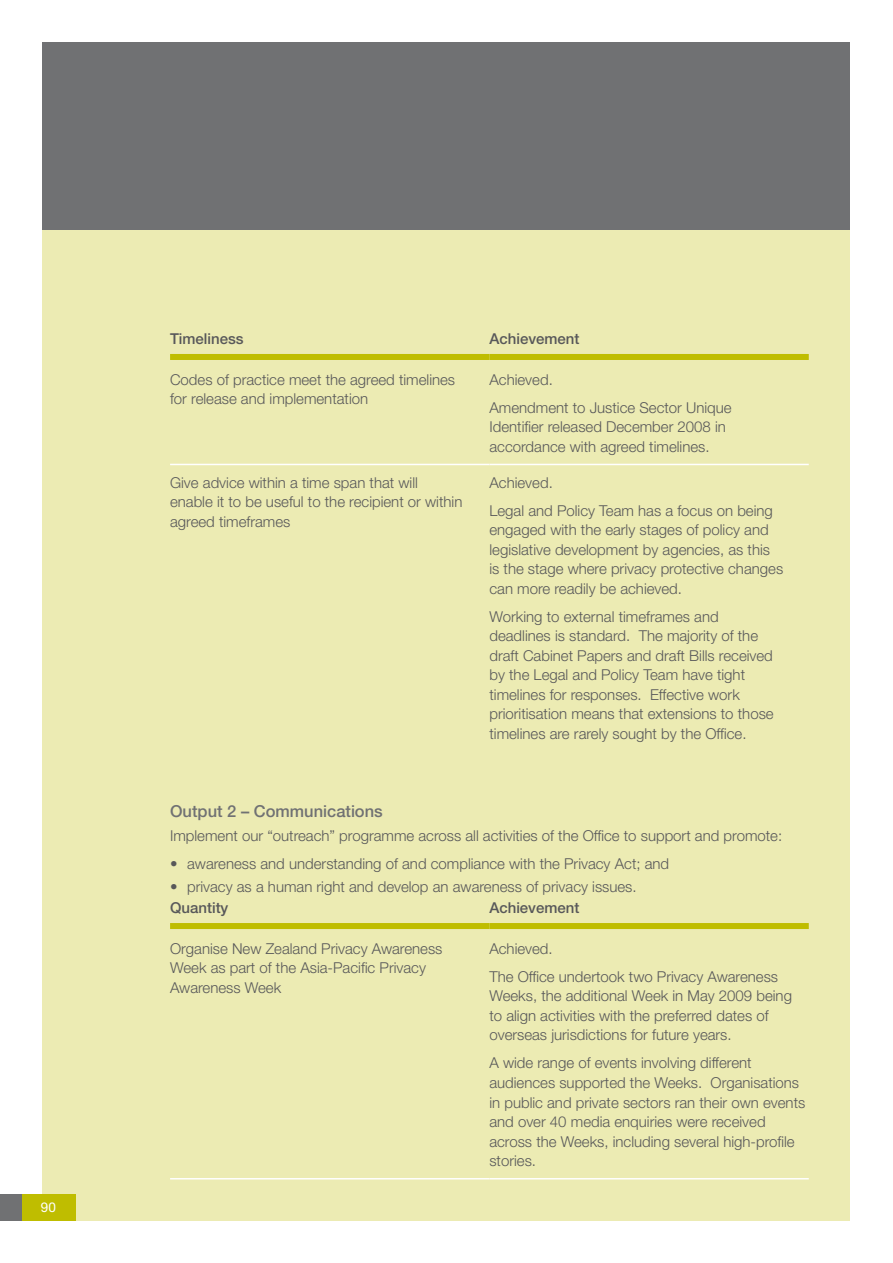
<style>
.page{position:relative;width:893px;height:1263px;background:#fff}
.page>*{position:absolute;margin:0;border:0;box-sizing:border-box;transform-origin:0 0}
.t1{font:500 16.5px "Helvetica Neue LT Std";color:#707173}
.t2{font:300 15px/19.5px "Helvetica Neue LT Std";color:#58585a}
.t3{font:500 15px "Helvetica Neue LT Std";color:#58585a}
.t4{font:13.5px "Helvetica Neue LT Std";color:#fff}
</style>
<div class="page">
<div style="left:43px;top:230px;width:807px;height:990px;background:#ecebb3"></div>
<div style="left:43px;top:43px;width:807px;height:187px;background:#707173"></div>
<div style="left:8px;top:1194px;width:68px;height:26px;background:#bfbd00"></div>
<div style="left:0;top:1194px;width:21px;height:26px;background:#707173"></div>
<div style="left:170px;top:354px;width:319px;height:6px;background:#bfbd00"></div>
<div style="left:489px;top:354px;width:320px;height:6px;background:#bfbd00"></div>
<hr style="left:170px;top:464px;width:319px;height:1px;background:#fff">
<hr style="left:489px;top:464px;width:320px;height:1px;background:#fff">
<div style="left:170px;top:923px;width:319px;height:6px;background:#bfbd00"></div>
<div style="left:489px;top:923px;width:320px;height:6px;background:#bfbd00"></div>
<hr style="left:489px;top:1178px;width:320px;height:1px;background:#fff">
<hr style="left:170px;top:1178px;width:319px;height:1px;background:#fff">
<p class="t4" style="left:41px;top:1199px;width:17px">90</p>
<p class="t3" style="left:170px;top:330px;width:75px">Timeliness</p>
<p class="t3" style="left:489px;top:330px;width:92px">Achievement</p>
<p class="t2" style="left:170px;top:369px;width:287px">Codes of practice meet the agreed timelines for release and implementation</p>
<p class="t2" style="left:489px;top:365px;width:244px;line-height:28px">Achieved.<br>Amendment to Justice Sector Unique</p>
<p class="t2" style="left:489px;top:417px;width:238px">Identifier released December 2008 in accordance with agreed timelines.</p>
<p class="t2" style="left:170px;top:472px;width:294px">Give advice within a time span that will enable it to be useful to the recipient or within agreed timeframes</p>
<p class="t2" style="left:489px;top:468px;width:285px;line-height:28px">Achieved.<br>Legal and Policy Team has a focus on being</p>
<p class="t2" style="left:489px;top:520px;width:295px">engaged with the early stages of policy and legislative development by agencies, as this is the stage where privacy protective changes can more readily be achieved.</p>
<p class="t2" style="left:489px;top:606px;width:286px">Working to external timeframes and deadlines is standard. The majority of the draft Cabinet Papers and draft Bills received by the Legal and Policy Team have tight timelines for responses. Effective work prioritisation means that extensions to those timelines are rarely sought by the Office.</p>
<p class="t1" style="left:170px;top:801px;width:214px">Output 2 – Communications</p>
<p class="t2" style="left:170px;top:825px;width:614px">Implement our “outreach” programme across all activities of the Office to support and promote:</p>
<p class="t2" style="left:170px;top:853px;width:501px">• awareness and understanding of and compliance with the Privacy Act; and</p>
<p class="t2" style="left:170px;top:877px;width:468px">• privacy as a human right and develop an awareness of privacy issues.</p>
<p class="t3" style="left:170px;top:899px;width:60px">Quantity</p>
<p class="t3" style="left:489px;top:899px;width:92px">Achievement</p>
<p class="t2" style="left:170px;top:938px;width:274px">Organise New Zealand Privacy Awareness<br>Week as part of the Asia-Pacific Privacy<br>Awareness Week</p>
<p class="t2" style="left:489px;top:934px;width:290px;line-height:28px">Achieved.<br>The Office undertook two Privacy Awareness</p>
<p class="t2" style="left:489px;top:986px;width:304px">Weeks, the additional Week in May 2009 being to align activities with the preferred dates of overseas jurisdictions for future years.</p>
<p class="t2" style="left:489px;top:1053px;width:317px">A wide range of events involving different audiences supported the Weeks. Organisations in public and private sectors ran their own events and over 40 media enquiries were received across the Weeks, including several high-profile stories.</p>
</div>
